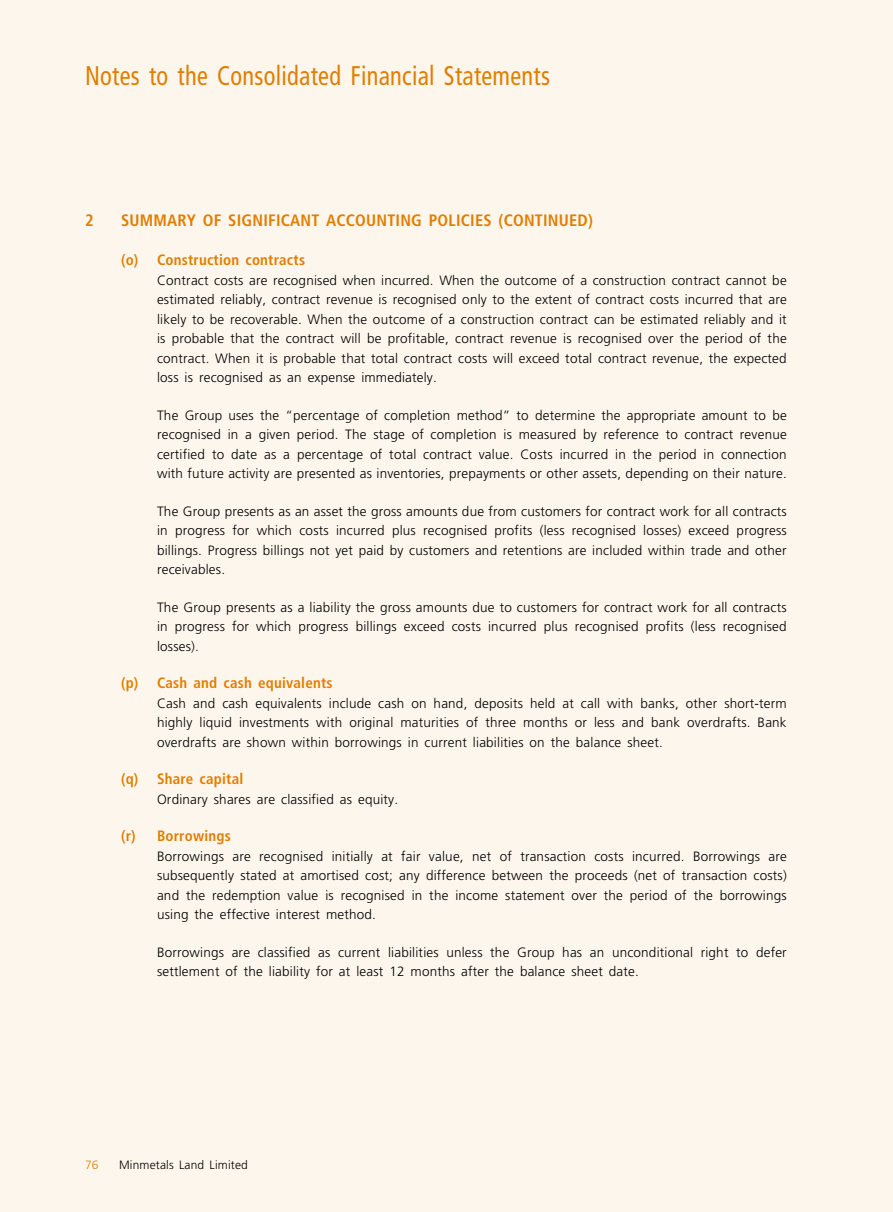
<style>
.page{position:relative;width:893px;height:1212px;background:#fdf6ed}
.page>*{position:absolute;margin:0;border:0;box-sizing:border-box;transform-origin:0 0}
.t1{font:condensed 27px "Frutiger LT Std";letter-spacing:.01em;color:#e17e00;scale:.9 1}
.t2{font:700 condensed 16.5px "Frutiger LT Std";letter-spacing:.015em;color:#e17e00}
.t3{font:700 condensed 15px "Frutiger LT Std";letter-spacing:.015em;color:#e17e00}
.t4{font:300 13.5px/19.5px "Frutiger LT Std";letter-spacing:.015em;color:#000;text-align:justify}
.t5{font:300 12px "Frutiger LT Std";letter-spacing:.015em;color:#000}
.t6{font:300 12px "Frutiger LT Std";color:#e17e00}
</style>
<div class="page">
<h1 class="t1" style="left:85px;top:60px;width:518px">Notes to the Consolidated Financial Statements</h1>
<p class="t2" style="left:85px;top:211px;width:509px">2 Summary of significant accounting policies (Continued)</p>
<p class="t3" style="left:121px;top:251px;width:186px">(o) Construction contracts</p>
<p class="t4" style="left:157px;top:271px;width:631px">Contract costs are recognised when incurred. When the outcome of a construction contract cannot be estimated reliably, contract revenue is recognised only to the extent of contract costs incurred that are likely to be recoverable. When the outcome of a construction contract can be estimated reliably and it is probable that the contract will be profitable, contract revenue is recognised over the period of the contract. When it is probable that total contract costs will exceed total contract revenue, the expected loss is recognised as an expense immediately.</p>
<p class="t4" style="left:157px;top:406px;width:631px">The Group uses the “percentage of completion method” to determine the appropriate amount to be recognised in a given period. The stage of completion is measured by reference to contract revenue certified to date as a percentage of total contract value. Costs incurred in the period in connection with future activity are presented as inventories, prepayments or other assets, depending on their nature.</p>
<p class="t4" style="left:157px;top:502px;width:631px">The Group presents as an asset the gross amounts due from customers for contract work for all contracts in progress for which costs incurred plus recognised profits (less recognised losses) exceed progress billings. Progress billings not yet paid by customers and retentions are included within trade and other receivables.</p>
<p class="t4" style="left:157px;top:598px;width:631px">The Group presents as a liability the gross amounts due to customers for contract work for all contracts in progress for which progress billings exceed costs incurred plus recognised profits (less recognised losses).</p>
<p class="t3" style="left:121px;top:674px;width:213px">(p) Cash and cash equivalents</p>
<p class="t4" style="left:157px;top:694px;width:631px">Cash and cash equivalents include cash on hand, deposits held at call with banks, other short-term highly liquid investments with original maturities of three months or less and bank overdrafts. Bank overdrafts are shown within borrowings in current liabilities on the balance sheet.</p>
<p class="t3" style="left:121px;top:770px;width:124px">(q) Share capital</p>
<p class="t4" style="left:157px;top:790px;width:243px">Ordinary shares are classified as equity.</p>
<p class="t3" style="left:121px;top:827px;width:111px">(r) Borrowings</p>
<p class="t4" style="left:157px;top:847px;width:631px">Borrowings are recognised initially at fair value, net of transaction costs incurred. Borrowings are subsequently stated at amortised cost; any difference between the proceeds (net of transaction costs) and the redemption value is recognised in the income statement over the period of the borrowings using the effective interest method.</p>
<p class="t4" style="left:157px;top:943px;width:631px">Borrowings are classified as current liabilities unless the Group has an unconditional right to defer settlement of the liability for at least 12 months after the balance sheet date.</p>
<p class="t6" style="left:85px;top:1158px;width:15px">76</p>
<p class="t5" style="left:119px;top:1158px;width:130px">Minmetals Land Limited</p>
</div>
